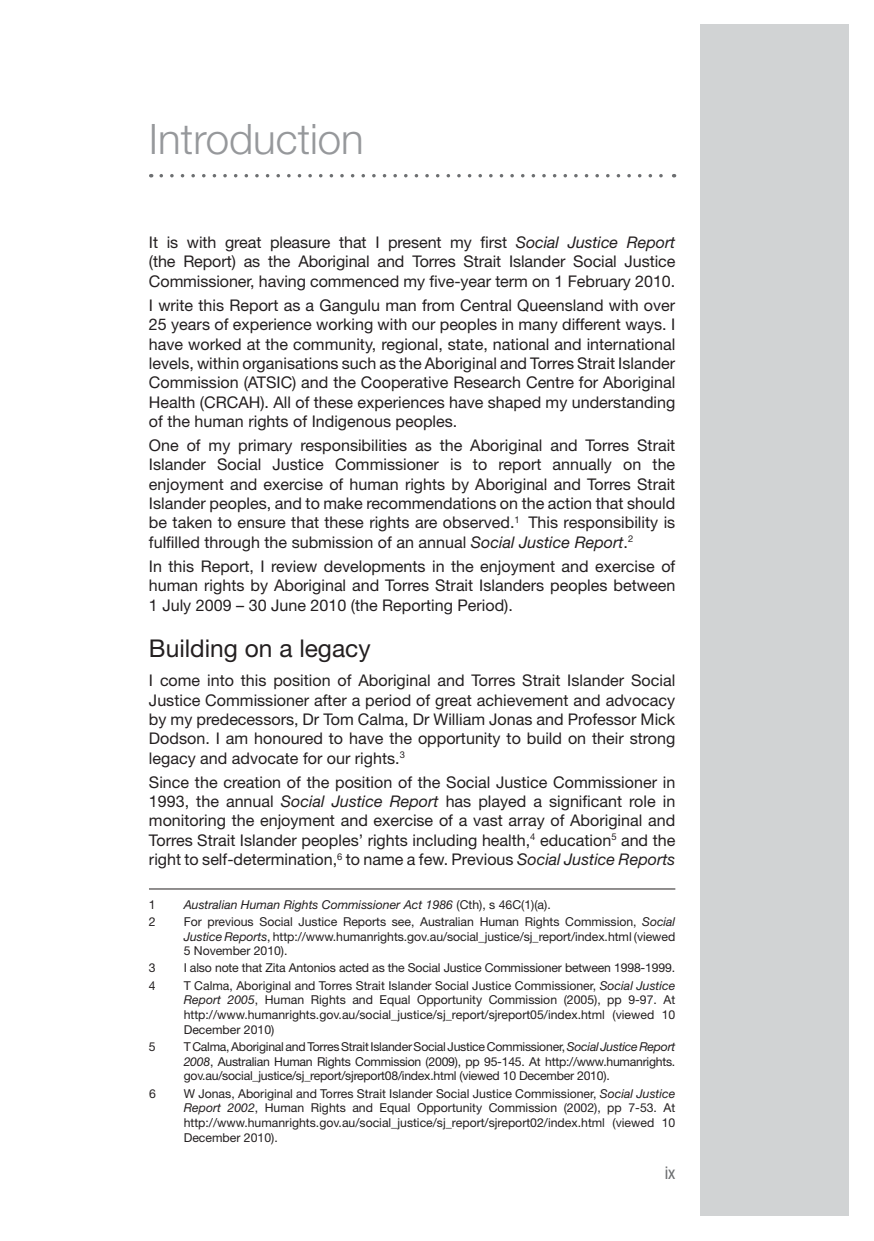
<style>
.page{position:relative;width:874px;height:1241px;background:#fff}
.page>*{position:absolute;margin:0;border:0;box-sizing:border-box;transform-origin:0 0}
.t1{font:300 42px "Helvetica Neue LT Std";color:#96989b}
.t2{font:24.5px "Helvetica Neue LT Std";color:#231f20}
.t3{font:condensed 17.5px "Helvetica Neue LT Std";color:#6d6f71}
.t4{font:16.1px/19.2px "Helvetica Neue LT Std";color:#231f20;text-align:justify}
.t5{font:12.25px/14.7px "Helvetica Neue LT Std";letter-spacing:-.005em;color:#231f20;text-align:justify}
.t6{font:italic 12.25px "Helvetica Neue LT Std";color:#231f20}
.s1{font-style:italic}
.s2{font-style:normal}
</style>
<div class="page">
<div style="left:699px;top:25px;width:149px;height:1190px;background:#d1d3d4"></div>
<svg style="left:161px;top:174px;width:513px;height:3px"></svg>
<hr style="left:149px;top:888px;width:526px;height:1px;background:#231f20">
<h1 class="t1" style="left:149px;top:113px;width:216px">Introduction</h1>
<p class="t4" style="left:149px;top:232px;width:527px">It is with great pleasure that I present my first <span class="s1">Social Justice Report </span>(the Report) as the Aboriginal and Torres Strait Islander Social Justice Commissioner, having commenced my five-year term on 1 February 2010.</p>
<p class="t4" style="left:149px;top:295px;width:527px">I write this Report as a Gangulu man from Central Queensland with over 25 years of experience working with our peoples in many different ways. I have worked at the community, regional, state, national and international levels, within organisations such as the Aboriginal and Torres Strait Islander Commission (ATSIC) and the Cooperative Research Centre for Aboriginal Health (CRCAH). All of these experiences have shaped my understanding of the human rights of Indigenous peoples.</p>
<p class="t4" style="left:149px;top:435px;width:527px">One of my primary responsibilities as the Aboriginal and Torres Strait Islander Social Justice Commissioner is to report annually on the enjoyment and exercise of human rights by Aboriginal and Torres Strait Islander peoples, and to make recommendations on the action that should be taken to ensure that these rights are observed.<sup>1</sup> This responsibility is fulfilled through the submission of an annual <span class="s1">Social Justice Report</span>.<sup>2</sup></p>
<p class="t4" style="left:149px;top:556px;width:527px">In this Report, I review developments in the enjoyment and exercise of human rights by Aboriginal and Torres Strait Islanders peoples between 1 July 2009 – 30 June 2010 (the Reporting Period).</p>
<h2 class="t2" style="left:149px;top:633px;width:223px">Building on a legacy</h2>
<p class="t4" style="left:149px;top:670px;width:527px">I come into this position of Aboriginal and Torres Strait Islander Social Justice Commissioner after a period of great achievement and advocacy by my predecessors, Dr Tom Calma, Dr William Jonas and Professor Mick Dodson. I am honoured to have the opportunity to build on their strong legacy and advocate for our rights.<sup>3</sup></p>
<p class="t4" style="left:149px;top:772px;width:527px">Since the creation of the position of the Social Justice Commissioner in 1993, the annual <span class="s1">Social Justice Report</span> has played a significant role in monitoring the enjoyment and exercise of a vast array of Aboriginal and Torres Strait Islander peoples’ rights including health,<sup>4</sup> education<sup>5</sup> and the right to self-determination,<sup>6</sup> to name a few. Previous <span class="s1">Social Justice Reports</span></p>
<p class="t5" style="left:149px;top:896px;width:8px">1</p>
<p class="t6" style="left:184px;top:896px;width:368px">Australian Human Rights Commissioner Act 1986 <span class="s2">(Cth), s 46C(1)(a).</span></p>
<p class="t5" style="left:149px;top:913px;width:8px">2</p>
<p class="t5" style="left:184px;top:913px;width:493px">For previous Social Justice Reports see, Australian Human Rights Commission, <span class="s1">Social Justice Reports</span>, http://www.humanrights.gov.au/social_justice/sj_report/index.html (viewed 5 November 2010).</p>
<p class="t5" style="left:149px;top:960px;width:8px">3</p>
<p class="t5" style="left:184px;top:960px;width:492px">I also note that Zita Antonios acted as the Social Justice Commissioner between 1998-1999.</p>
<p class="t5" style="left:149px;top:977px;width:8px">4</p>
<p class="t5" style="left:184px;top:977px;width:493px">T Calma, Aboriginal and Torres Strait Islander Social Justice Commissioner, <span class="s1">Social Justice Report 2005</span>, Human Rights and Equal Opportunity Commission (2005), pp 9-97. At http://www.humanrights.gov.au/social_justice/sj_report/sjreport05/index.html (viewed 10<br>December 2010)</p>
<p class="t5" style="left:149px;top:1038px;width:8px">5</p>
<p class="t5" style="left:184px;top:1038px;width:493px">T Calma, Aboriginal and Torres Strait Islander Social Justice Commissioner, <span class="s1">Social Justice Report 2008</span>, Australian Human Rights Commission (2009), pp 95-145. At http://www.humanrights. gov.au/social_justice/sj_report/sjreport08/index.html (viewed 10 December 2010).</p>
<p class="t5" style="left:149px;top:1085px;width:8px">6</p>
<p class="t5" style="left:184px;top:1085px;width:493px">W Jonas, Aboriginal and Torres Strait Islander Social Justice Commissioner, <span class="s1">Social Justice Report 2002</span>, Human Rights and Equal Opportunity Commission (2002), pp 7-53. At http://www.humanrights.gov.au/social_justice/sj_report/sjreport02/index.html (viewed 10<br>December 2010).</p>
<p class="t3" style="left:664px;top:1162px;width:12px">ix</p>
</div>
